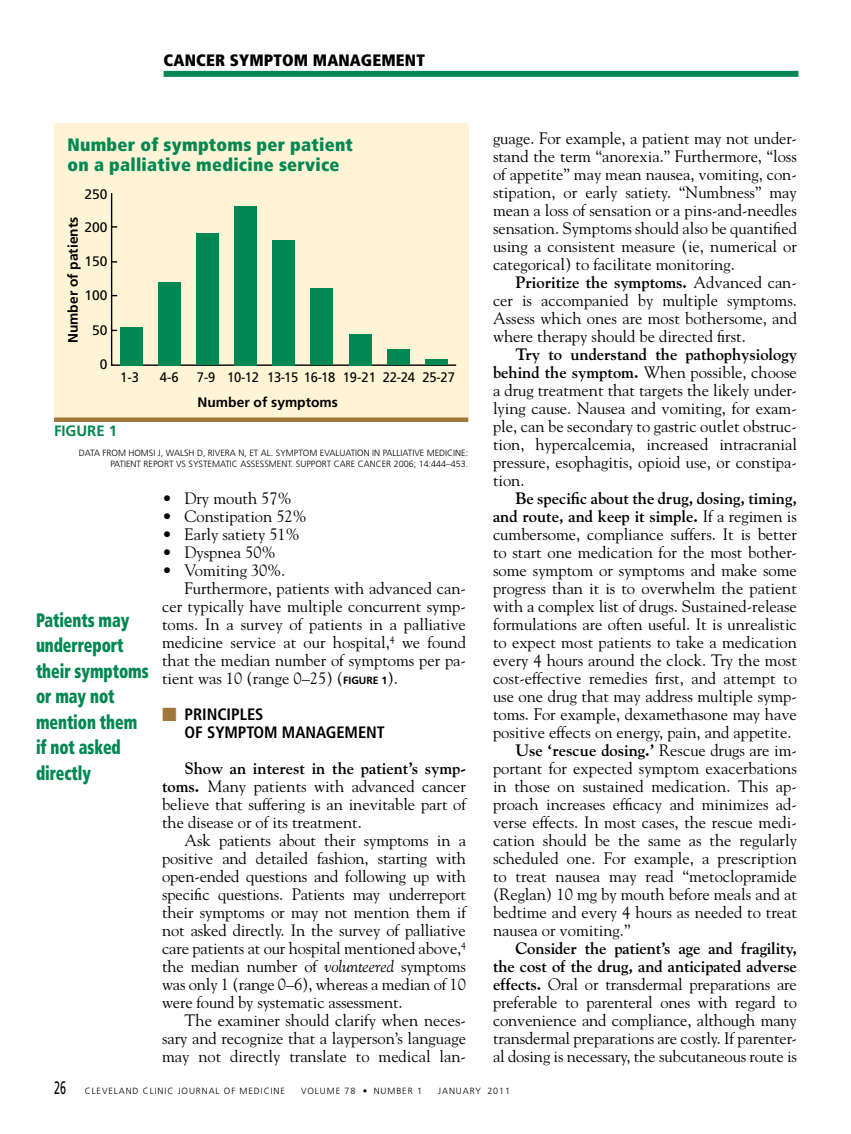
<style>
.page{position:relative;width:851px;height:1134px;background:#fff}
.page>*{position:absolute;margin:0;border:0;box-sizing:border-box;transform-origin:0 0}
.t1{font:900 condensed 19.5px/25.5px "Frutiger LT Std";letter-spacing:-.005em;color:#008752;scale:.8 1}
.t2{font:900 condensed 18px/19.5px "Frutiger LT Std";letter-spacing:.015em;color:#008752}
.t3{font:16.5px/18px "Goudy Std";color:#000;text-align:justify}
.t4{font:700 16.5px "Goudy Std";color:#000}
.t5{font:700 condensed 16.5px/18px "Frutiger LT Std";color:#000}
.t6{font:900 condensed 16.5px "Frutiger LT Std";letter-spacing:.01em;color:#000}
.t7{font:700 15px "Frutiger LT Std";color:#008752}
.t8{font:13.8px "Frutiger LT Std";color:#000;scale:.94 1}
.t9{font:700 13.8px "Frutiger LT Std";color:#000}
.t10{font:13.8px "Frutiger LT Std";color:#000}
.t11{font:300 9px "Frutiger LT Std";letter-spacing:.1em;color:#000}
.t12{font:300 9px "Frutiger LT Std";color:#000}
.s1{font-family:"Frutiger LT Std";font-weight:700;font-size:10.5px}
.s2{font-family:"Universal Std Newswith Comm Pi";font-weight:400;font-stretch:normal;color:#a17739}
.s3{font-weight:700}
.s4{font-style:italic}
.s5{font-weight:400}
.s6{font-weight:400;font-size:18px}
</style>
<div class="page">
<div style="left:164px;top:71px;width:634px;height:6px;background:#008752"></div>
<div style="left:54px;top:123px;width:414px;height:298px;background:#fff4d5"></div>
<svg style="left:110px;top:193px;width:347px;height:173px"></svg>
<div style="left:120px;top:327px;width:22px;height:38px;background:#008752"></div>
<div style="left:158px;top:282px;width:23px;height:83px;background:#008752"></div>
<div style="left:196px;top:234px;width:23px;height:131px;background:#008752"></div>
<div style="left:234px;top:206px;width:23px;height:159px;background:#008752"></div>
<div style="left:272px;top:240px;width:23px;height:125px;background:#008752"></div>
<div style="left:310px;top:288px;width:23px;height:77px;background:#008752"></div>
<div style="left:348px;top:334px;width:23px;height:31px;background:#008752"></div>
<div style="left:387px;top:350px;width:22px;height:15px;background:#008752"></div>
<div style="left:425px;top:360px;width:23px;height:5px;background:#008752"></div>
<div style="left:54px;top:417px;width:414px;height:5px;background:#a17739"></div>
<p class="t6" style="left:164px;top:51px;width:263px">CANCER SYMPTOM MANAGEMENT</p>
<p class="t2" style="left:68px;top:135px;width:287px">Number of symptoms per patient on a palliative medicine service</p>
<p class="t10" style="left:84px;top:186px;width:25px">250</p>
<p class="t10" style="left:84px;top:219px;width:25px">200</p>
<p class="t10" style="left:84px;top:253px;width:25px">150</p>
<p class="t10" style="left:84px;top:287px;width:25px">100</p>
<p class="t10" style="left:92px;top:322px;width:17px">50</p>
<p class="t9" style="left:65px;top:343px;width:128px;rotate:-90deg">Number of patients</p>
<p class="t10" style="left:100px;top:356px;width:9px">0</p>
<p class="t8" style="left:120px;top:369px;width:21px">1-3</p>
<p class="t8" style="left:160px;top:369px;width:21px">4-6</p>
<p class="t8" style="left:197px;top:369px;width:276px">7-9 10-12 13-15 16-18 19-21 22-24 25-27</p>
<p class="t9" style="left:197px;top:394px;width:142px">Number of symptoms</p>
<p class="t7" style="left:54px;top:422px;width:65px">FIGURE 1</p>
<p class="t12" style="left:79px;top:448px;width:140px">DATA FROM HOMSI J, WALSH D, RIVERA</p>
<p class="t11" style="left:238px;top:448px;width:44px">N, ET AL. SYM</p>
<p class="t11" style="left:294px;top:448px;width:12px">PTOM</p>
<p class="t11" style="left:320px;top:448px;width:6px">EVALUATION</p>
<p class="t11" style="left:372px;top:448px;width:20px">IN PALLIATIVE</p>
<p class="t11" style="left:427px;top:448px;width:6px">MEDICINE</p>
<p class="t11" style="left:466px;top:448px;width:4px">:</p>
<p class="t11" style="left:110px;top:459px;width:10px">PATIENT</p>
<p class="t11" style="left:144px;top:459px;width:21px">RE PORT</p>
<p class="t11" style="left:176px;top:459px;width:33px">VS SYSTEMATIC</p>
<p class="t11" style="left:240px;top:459px;width:35px">ASSESSMENT</p>
<p class="t11" style="left:291px;top:459px;width:31px">. SU PPORT</p>
<p class="t11" style="left:334px;top:459px;width:12px">CARE</p>
<p class="t11" style="left:358px;top:459px;width:13px">CANCER</p>
<p class="t12" style="left:394px;top:459px;width:76px">2006; 14:444–453.</p>
<p class="t1" style="left:36px;top:607px;width:142px">Patients may underreport their symptoms or may not mention them if not asked directly</p>
<p class="t3" style="left:162px;top:489px;width:131px">• Dry mouth 57%</p>
<p class="t3" style="left:162px;top:507px;width:146px">• Constipation 52%</p>
<p class="t3" style="left:162px;top:525px;width:139px">• Early satiety 51%</p>
<p class="t3" style="left:162px;top:543px;width:115px">• Dyspnea 50%</p>
<p class="t3" style="left:162px;top:561px;width:125px">• Vomiting 30%.</p>
<p class="t3" style="left:185px;top:579px;width:283px">Furthermore, patients with advanced can-</p>
<p class="t3" style="left:162px;top:597px;width:305px">cer typically have multiple concurrent symp-</p>
<p class="t3" style="left:162px;top:615px;width:305px">toms. In a survey of patients in a palliative</p>
<p class="t3" style="left:162px;top:633px;width:305px">medicine service at our hospital,<sup>4</sup> we found</p>
<p class="t3" style="left:162px;top:651px;width:305px">that the median number of symptoms per pa-</p>
<p class="t3" style="left:162px;top:669px;width:237px">tient was 10 (range 0–25) (<span class="s1">FIGURE 1</span>).</p>
<p class="t5" style="left:185px;top:705px;width:202px;text-indent:-23px"><span class="s2">■</span> PRINCIPLES<br>OF SYMPTOM MANAGEMENT</p>
<p class="t3" style="left:162px;top:759px;width:305px;text-indent:23px"><span class="s3">Show an interest in the patient’s symp&shy;toms.</span> Many patients with advanced cancer believe that suffering is an inevitable part of the disease or of its treatment.</p>
<p class="t3" style="left:162px;top:831px;width:305px;text-indent:23px">Ask patients about their symptoms in a positive and detailed fashion, starting with open-ended questions and following up with specific questions. Patients may underreport their symptoms or may not mention them if not asked directly. In the survey of palliative care patients at our hospital mentioned above,<sup>4 </sup>the median number of <span class="s4">volunteered</span> symptoms was only 1 (range 0–6), whereas a median of 10 were found by systematic assessment.</p>
<p class="t3" style="left:162px;top:1011px;width:305px;text-indent:23px">The examiner should clarify when neces&shy;sary and recognize that a layperson’s language may not directly translate to medical lan-</p>
<p class="t3" style="left:493px;top:129px;width:305px">guage. For example, a patient may not under&shy;stand the term “anorexia.” Furthermore, “loss of appetite” may mean nausea, vomiting, con&shy;stipation, or early satiety. “Numbness” may mean a loss of sensation or a pins-and-needles sensation. Symptoms should also be quantified using a consistent measure (ie, numerical or categorical) to facilitate monitoring.</p>
<p class="t3" style="left:493px;top:273px;width:305px;text-indent:23px"><span class="s3">Prioritize the symptoms.</span> Advanced can&shy;cer is accompanied by multiple symptoms.<br>Assess which ones are most bothersome, and where therapy should be directed first.</p>
<p class="t3" style="left:493px;top:345px;width:305px;text-indent:23px"><span class="s3">Try to understand the pathophysiology behind the symptom.</span> When possible, choose a drug treatment that targets the likely under&shy;lying cause. Nausea and vomiting, for exam&shy;ple, can be secondary to gastric outlet obstruc&shy;tion, hypercalcemia, increased intracranial pressure, esophagitis, opioid use, or constipa&shy;tion.</p>
<p class="t4" style="left:515px;top:488px;width:283px">Be specific about the drug, dosing, timing,</p>
<p class="t4" style="left:493px;top:506px;width:305px">and route, and keep it simple. <span class="s5">If a regimen is</span></p>
<p class="t3" style="left:493px;top:525px;width:305px">cumbersome, compliance suffers. It is better</p>
<p class="t3" style="left:493px;top:543px;width:305px">to start one medication for the most bother-</p>
<p class="t3" style="left:493px;top:561px;width:305px">some symptom or symptoms and make some</p>
<p class="t3" style="left:493px;top:579px;width:305px">progress than it is to overwhelm the patient</p>
<p class="t3" style="left:493px;top:597px;width:305px">with a complex list of drugs. Sustained-release</p>
<p class="t3" style="left:493px;top:615px;width:305px">formulations are often useful. It is unrealistic</p>
<p class="t3" style="left:493px;top:633px;width:305px">to expect most patients to take a medication</p>
<p class="t3" style="left:493px;top:651px;width:305px">every 4 hours around the clock. Try the most</p>
<p class="t3" style="left:493px;top:669px;width:305px">cost-effective remedies first, and attempt to</p>
<p class="t3" style="left:493px;top:687px;width:305px">use one drug that may address multiple symp-</p>
<p class="t3" style="left:493px;top:705px;width:305px">toms. For example, dexamethasone may have</p>
<p class="t3" style="left:493px;top:723px;width:300px">positive effects on energy, pain, and appetite.</p>
<p class="t4" style="left:515px;top:740px;width:283px">Use ‘rescue dosing.’ <span class="s5">Rescue drugs are im-</span></p>
<p class="t3" style="left:493px;top:759px;width:305px">portant for expected symptom exacerbations</p>
<p class="t3" style="left:493px;top:777px;width:305px">in those on sustained medication. This ap-</p>
<p class="t3" style="left:493px;top:795px;width:305px">proach increases efficacy and minimizes ad-</p>
<p class="t3" style="left:493px;top:813px;width:305px">verse effects. In most cases, the rescue medi-</p>
<p class="t3" style="left:493px;top:831px;width:305px">cation should be the same as the regularly</p>
<p class="t3" style="left:493px;top:849px;width:305px">scheduled one. For example, a prescription</p>
<p class="t3" style="left:493px;top:867px;width:305px">to treat nausea may read “metoclopramide</p>
<p class="t3" style="left:493px;top:885px;width:305px">(Reglan) 10 mg by mouth before meals and at</p>
<p class="t3" style="left:493px;top:903px;width:305px">bedtime and every 4 hours as needed to treat</p>
<p class="t3" style="left:493px;top:921px;width:139px">nausea or vomiting.”</p>
<p class="t3" style="left:493px;top:939px;width:305px;text-indent:23px"><span class="s3">Consider the patient’s age and fragility, the cost of the drug, and anticipated adverse effects.</span> Oral or transdermal preparations are preferable to parenteral ones with regard to convenience and compliance, although many transdermal preparations are costly. If parenter&shy;al dosing is necessary, the subcutaneous route is</p>
<p class="t11" style="left:54px;top:1085px;width:232px"><span class="s6">26</span> CLEVELAND CLINIC JOURNAL OF MEDICINE</p>
<p class="t11" style="left:301px;top:1085px;width:122px">VOLUME 78 • NUMBER 1</p>
<p class="t11" style="left:438px;top:1085px;width:73px">JANUARY 2011</p>
</div>
